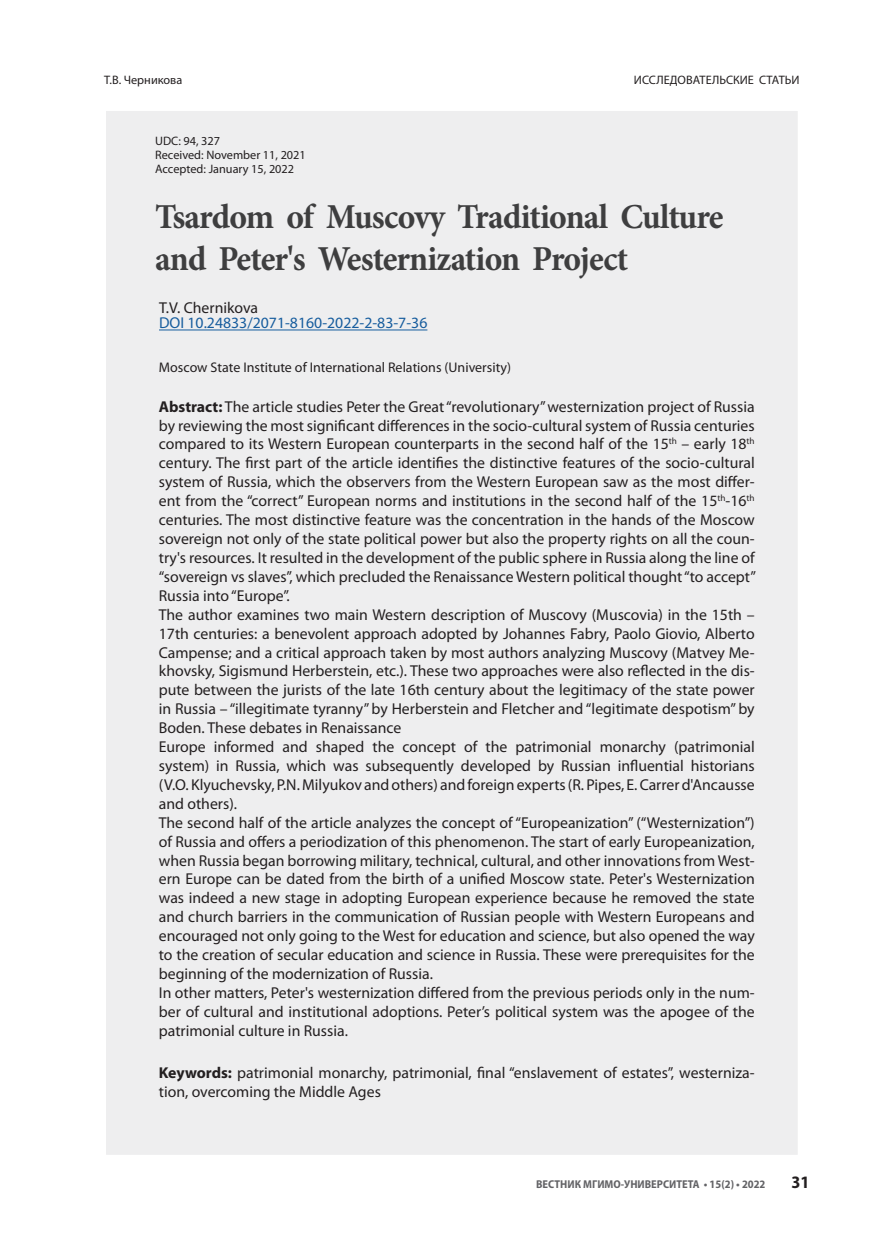
<style>
.page{position:relative;width:874px;height:1241px;background:#fff}
.page>*{position:absolute;margin:0;border:0;box-sizing:border-box;transform-origin:0 0}
.t1{font:700 35px/42px "Minion Pro";letter-spacing:-.03em;color:#3e3e3f;scale:.96 1}
.t2{font:700 semi-condensed 17.5px "Myriad Pro";color:#231f20}
.t3{font:15.75px/18.9px "Myriad Pro";color:#231f20;text-align:justify}
.t4{font:15.75px "Myriad Pro";color:#175d9e}
.t5{font:14px "Myriad Pro";color:#231f20}
.t6{font:12.25px "Myriad Pro";color:#231f20}
.t7{font:700 semi-condensed 11.38px "Myriad Pro";color:#636366}
.s1{font-weight:700}
</style>
<div class="page">
<div style="left:104px;top:109px;width:695px;height:1047px;background:#eeeeef;border:2px solid #fff"></div>
<hr style="left:159px;top:329px;width:268px;height:1px;background:#175d9e">
<p class="t6" style="left:104px;top:72px;width:80px">Т.В. Черникова</p>
<p class="t6" style="left:633px;top:72px;width:167px">ИССЛЕДОВАТЕЛЬСКИЕ СТАТЬИ</p>
<p class="t6" style="left:155px;top:133px;width:66px">UDC: 94, 327</p>
<p class="t6" style="left:155px;top:147px;width:152px">Received: November 11, 2021</p>
<p class="t6" style="left:155px;top:161px;width:140px">Accepted: January 15, 2022</p>
<p class="t1" style="left:155px;top:195px;width:593px">Tsardom of Muscovy Traditional Culture and Peter's Westernization Project</p>
<p class="t3" style="left:159px;top:297px;width:101px">T.V. Chernikova</p>
<p class="t4" style="left:159px;top:313px;width:270px">DOI 10.24833/2071-8160-2022-2-83-7-36</p>
<p class="t5" style="left:159px;top:358px;width:353px">Moscow State Institute of International Relations (University)</p>
<p class="t3" style="left:159px;top:396px;width:598px"><span class="s1">Abstract:</span> The article studies Peter the Great “revolutionary” westernization project of Russia by reviewing the most significant differences in the socio-cultural system of Russia centuries compared to its Western European counterparts in the second half of the 15<sup>th</sup> – early 18<sup>th </sup>century. The first part of the article identifies the distinctive features of the socio-cultural system of Russia, which the observers from the Western European saw as the most differ&shy;ent from the “correct” European norms and institutions in the second half of the 15<sup>th</sup>-16<sup>th </sup>centuries. The most distinctive feature was the concentration in the hands of the Moscow sovereign not only of the state political power but also the property rights on all the coun&shy;try's resources. It resulted in the development of the public sphere in Russia along the line of “sovereign vs slaves”, which precluded the Renaissance Western political thought “to accept” Russia into “Europe”.</p>
<p class="t3" style="left:159px;top:604px;width:597px">The author examines two main Western description of Muscovy (Muscovia) in the 15th – 17th centuries: a benevolent approach adopted by Johannes Fabry, Paolo Giovio, Alberto Campense; and a critical approach taken by most authors analyzing Muscovy (Matvey Me&shy;khovsky, Sigismund Herberstein, etc.). These two approaches were also reflected in the dis&shy;pute between the jurists of the late 16th century about the legitimacy of the state power in Russia – “illegitimate tyranny” by Herberstein and Fletcher and “legitimate despotism” by Boden. These debates in Renaissance</p>
<p class="t3" style="left:159px;top:737px;width:597px">Europe informed and shaped the concept of the patrimonial monarchy (patrimonial system) in Russia, which was subsequently developed by Russian influential historians (V.O. Klyuchevsky, P.N. Milyukov and others) and foreign experts (R. Pipes, E. Carrer d'Ancausse and others).</p>
<p class="t3" style="left:159px;top:812px;width:597px">The second half of the article analyzes the concept of “Europeanization” (“Westernization”) of Russia and offers a periodization of this phenomenon. The start of early Europeanization, when Russia began borrowing military, technical, cultural, and other innovations from West&shy;ern Europe can be dated from the birth of a unified Moscow state. Peter's Westernization was indeed a new stage in adopting European experience because he removed the state and church barriers in the communication of Russian people with Western Europeans and encouraged not only going to the West for education and science, but also opened the way to the creation of secular education and science in Russia. These were prerequisites for the beginning of the modernization of Russia.</p>
<p class="t3" style="left:159px;top:982px;width:597px">In other matters, Peter's westernization differed from the previous periods only in the num&shy;ber of cultural and institutional adoptions. Peter’s political system was the apogee of the patrimonial culture in Russia.</p>
<p class="t3" style="left:159px;top:1062px;width:597px"><span class="s1">Keywords:</span> patrimonial monarchy, patrimonial, final “enslavement of estates”, westerniza&shy;tion, overcoming the Middle Ages</p>
<p class="t7" style="left:536px;top:1176px;width:231px">ВЕСТНИК МГИМО-УНИВЕРСИТЕТА • 15(2) • 2022</p>
<p class="t2" style="left:791px;top:1170px;width:20px">31</p>
</div>
